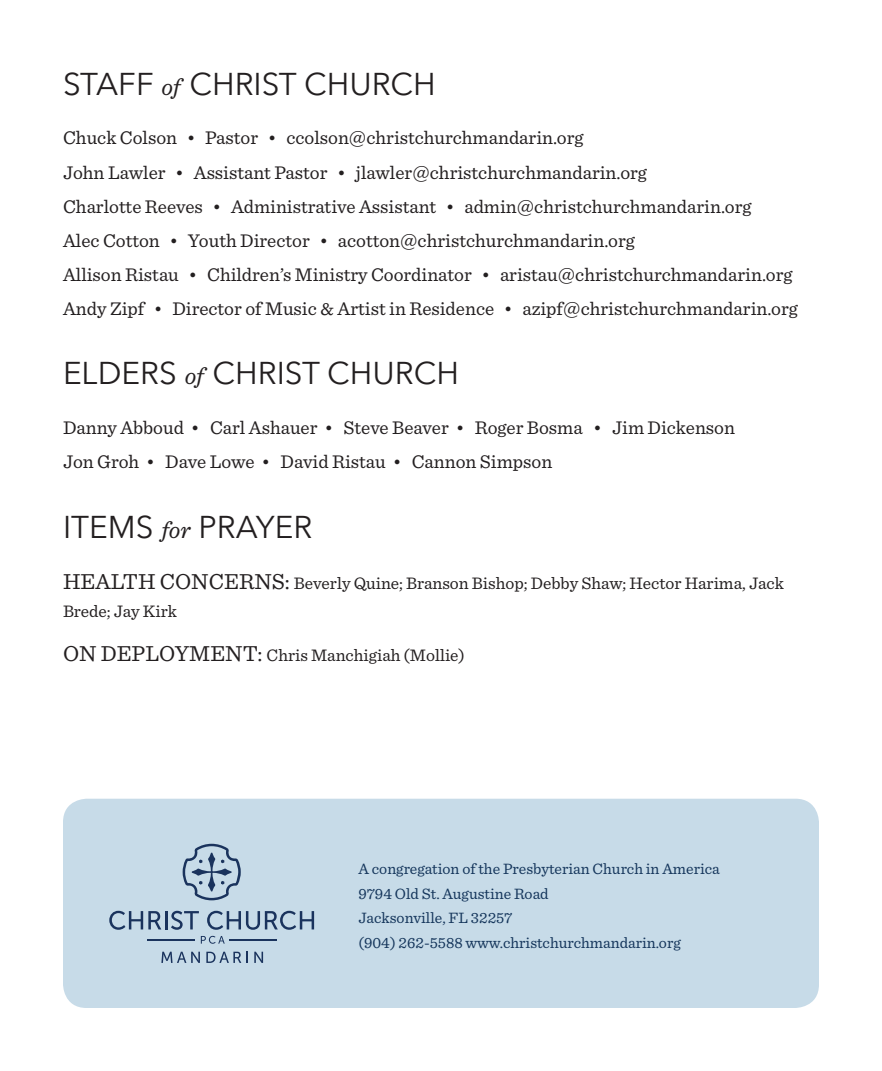
<style>
.page{position:relative;width:882px;height:1071px;background:#fff}
.page>*{position:absolute;margin:0;border:0;box-sizing:border-box;transform-origin:0 0}
.Church_Info_Title{font:31.5px "Avenir Next";color:#231f20}
.church_info{font:19.25px "Sentinel";color:#231f20}
.Announcement_Title{font:17.5px/28px "Sentinel";color:#231f20}
.t1{font:15.75px "Sentinel";color:#14355b}
.s1{font-family:"Sentinel";font-style:italic;font-size:24.5px}
.s2{font-size:22.75px}
</style>
<div class="page">
<div style="left:63px;top:799px;width:756px;height:209px;background:#c7dbe8;border-radius:24px"></div>
<svg style="left:183px;top:844px;width:58px;height:56px"></svg>
<svg style="left:109px;top:911px;width:90px;height:19px"></svg>
<svg style="left:207px;top:911px;width:107px;height:19px"></svg>
<svg style="left:161px;top:952px;width:39px;height:11px"></svg>
<svg style="left:254px;top:952px;width:9px;height:11px"></svg>
<svg style="left:206px;top:952px;width:42px;height:11px"></svg>
<hr style="left:147px;top:939px;width:48px;height:2px;background:#1a335d">
<hr style="left:230px;top:939px;width:47px;height:2px;background:#1a335d">
<svg style="left:201px;top:936px;width:24px;height:8px"></svg>
<p class="Church_Info_Title" style="left:63px;top:57px;width:374px">STAFF <span class="s1">of</span> CHRIST CHURCH</p>
<p class="church_info" style="left:63px;top:123px;width:522px">Chuck Colson • Pastor • ccolson@christchurchmandarin.org</p>
<p class="church_info" style="left:63px;top:158px;width:586px">John Lawler • Assistant Pastor • jlawler@christchurchmandarin.org</p>
<p class="church_info" style="left:63px;top:192px;width:690px">Charlotte Reeves • Administrative Assistant • admin@christchurchmandarin.org</p>
<p class="church_info" style="left:63px;top:226px;width:573px">Alec Cotton • Youth Director • acotton@christchurchmandarin.org</p>
<p class="church_info" style="left:63px;top:260px;width:731px">Allison Ristau • Children’s Ministry Coordinator • aristau@christchurchmandarin.org</p>
<p class="church_info" style="left:63px;top:294px;width:736px">Andy Zipf • Director of Music &amp; Artist in Residence • azipf@christchurchmandarin.org</p>
<p class="Church_Info_Title" style="left:63px;top:347px;width:398px">ELDERS <span class="s1">of</span> CHRIST CHURCH</p>
<p class="church_info" style="left:63px;top:413px;width:674px">Danny Abboud • Carl Ashauer • Steve Beaver • Roger Bosma • Jim Dickenson</p>
<p class="church_info" style="left:63px;top:447px;width:491px">Jon Groh • Dave Lowe • David Ristau • Cannon Simpson</p>
<p class="Church_Info_Title" style="left:63px;top:500px;width:251px">ITEMS <span class="s1">for</span> PRAYER</p>
<p class="Announcement_Title" style="left:63px;top:568px;width:722px"><span class="s2">HEALTH CONCERNS:</span> Beverly Quine; Branson Bishop; Debby Shaw; Hector Harima, Jack<br>Brede; Jay Kirk</p>
<p class="Announcement_Title" style="left:63px;top:640px;width:403px"><span class="s2">ON DEPLOYMENT:</span> Chris Manchigiah (Mollie)</p>
<p class="t1" style="left:358px;top:857px;width:363px">A congregation of the Presbyterian Church in America</p>
<p class="t1" style="left:358px;top:882px;width:192px">9794 Old St. Augustine Road</p>
<p class="t1" style="left:358px;top:906px;width:156px">Jacksonville, FL 32257</p>
<p class="t1" style="left:358px;top:931px;width:324px">(904) 262-5588 www.christchurchmandarin.org</p>
</div>
